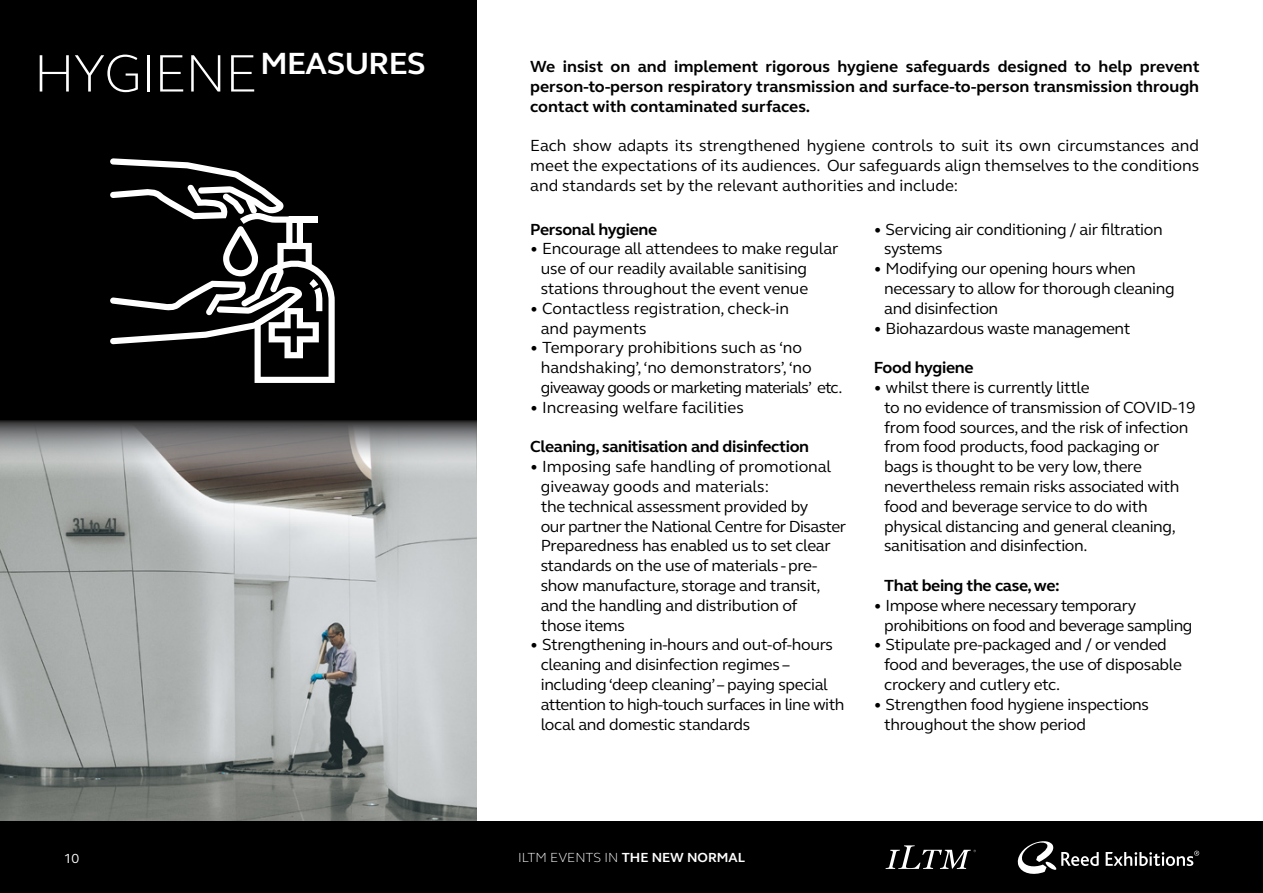
<style>
.page{position:relative;width:1263px;height:893px;background:#fff}
.page>*{position:absolute;margin:0;border:0;box-sizing:border-box;transform-origin:0 0}
.t1{font:700 31.5px "FS Elliot";letter-spacing:-.02em;color:#fff}
.t2{font:16.5px/19.8px "FS Elliot";letter-spacing:-.02em;color:#000}
.t3{font:700 16.5px/19.8px "FS Elliot";letter-spacing:-.02em;color:#000;text-align:justify}
.t4{font:16.5px/19.8px "FS Elliot";color:#000}
.t5{font:300 13.5px "FS Elliot";color:#fff}
.t6{font:13.5px "FS Elliot";color:#fff}
.s1{font-weight:300;font-size:54px}
.s2{font-weight:700}
</style>
<div class="page">
<div style="left:0;top:0;width:476px;height:411px;background:#000"></div>
<img style="left:0;top:488px;width:476px;height:334px">
<div style="left:0;top:822px;width:1263px;height:71px;background:#000"></div>
<svg style="left:0;top:411px;width:476px;height:77px;background:#7b7a7a"></svg>
<svg style="left:110px;top:158px;width:225px;height:225px"></svg>
<svg style="left:1017px;top:841px;width:82px;height:33px"></svg>
<svg style="left:1106px;top:851px;width:93px;height:15px"></svg>
<svg style="left:885px;top:845px;width:91px;height:24px"></svg>
<h1 class="t1" style="left:34px;top:42px;width:393px"><span class="s1">HYGIENE</span> MEASURES</h1>
<p class="t3" style="left:530px;top:56px;width:671px">We insist on and implement rigorous hygiene safeguards designed to help prevent person-to-person respiratory transmission and surface-to-person transmission through contact with contaminated surfaces.</p>
<p class="t2" style="left:530px;top:135px;width:670px;text-align:justify">Each show adapts its strengthened hygiene controls to suit its own circumstances and meet the expectations of its audiences. Our safeguards align themselves to the conditions and standards set by the relevant authorities and include:</p>
<p class="t3" style="left:530px;top:219px;width:128px">Personal hygiene</p>
<p class="t2" style="left:541px;top:239px;width:299px;text-indent:-10px"><span class="s2">•</span> Encourage all attendees to make regular use of our readily available sanitising stations throughout the event venue</p>
<p class="t4" style="left:541px;top:298px;width:250px;text-indent:-10px"><span class="s2">•</span> Contactless registration, check-in and payments</p>
<p class="t4" style="left:541px;top:338px;width:303px;text-indent:-10px"><span class="s2">•</span> Temporary prohibitions such as ‘no handshaking’, ‘no demonstrators’, ‘no giveaway goods or marketing materials’ etc.</p>
<p class="t4" style="left:530px;top:397px;width:215px"><span class="s2">•</span> Increasing welfare facilities</p>
<p class="t3" style="left:530px;top:437px;width:280px">Cleaning, sanitisation and disinfection</p>
<p class="t2" style="left:541px;top:456px;width:307px;text-indent:-10px"><span class="s2">•</span> Imposing safe handling of promotional giveaway goods and materials:<br>the technical assessment provided by<br>our partner the National Centre for Disaster Preparedness has enabled us to set clear standards on the use of materials - pre&shy;show manufacture, storage and transit, and the handling and distribution of<br>those items</p>
<p class="t2" style="left:541px;top:635px;width:305px;text-indent:-10px"><span class="s2">•</span> Strengthening in-hours and out-of-hours cleaning and disinfection regimes – including ‘deep cleaning’ – paying special attention to high-touch surfaces in line with local and domestic standards</p>
<p class="t2" style="left:884px;top:219px;width:280px;text-indent:-10px"><span class="s2">•</span> Servicing air conditioning / air filtration systems</p>
<p class="t2" style="left:884px;top:258px;width:292px;text-indent:-10px"><span class="s2">•</span> Modifying our opening hours when necessary to allow for thorough cleaning and disinfection</p>
<p class="t2" style="left:874px;top:318px;width:258px"><span class="s2">•</span> Biohazardous waste management</p>
<p class="t3" style="left:874px;top:357px;width:101px">Food hygiene</p>
<p class="t2" style="left:884px;top:377px;width:313px;text-indent:-10px"><span class="s2">•</span> whilst there is currently little<br>to no evidence of transmission of COVID-19 from food sources, and the risk of infection from food products, food packaging or bags is thought to be very low, there nevertheless remain risks associated with food and beverage service to do with physical distancing and general cleaning, sanitisation and disinfection.</p>
<p class="t3" style="left:884px;top:575px;width:177px">That being the case, we:</p>
<p class="t2" style="left:884px;top:595px;width:310px;text-indent:-10px"><span class="s2">•</span> Impose where necessary temporary prohibitions on food and beverage sampling</p>
<p class="t2" style="left:884px;top:635px;width:299px;text-indent:-10px"><span class="s2">•</span> Stipulate pre-packaged and / or vended food and beverages, the use of disposable crockery and cutlery etc.</p>
<p class="t2" style="left:884px;top:694px;width:266px;text-indent:-10px"><span class="s2">•</span> Strengthen food hygiene inspections throughout the show period</p>
<p class="t6" style="left:64px;top:849px;width:17px">10</p>
<p class="t5" style="left:518px;top:849px;width:228px">ILTM EVENTS IN <span class="s2">THE NEW NORMAL</span></p>
</div>
